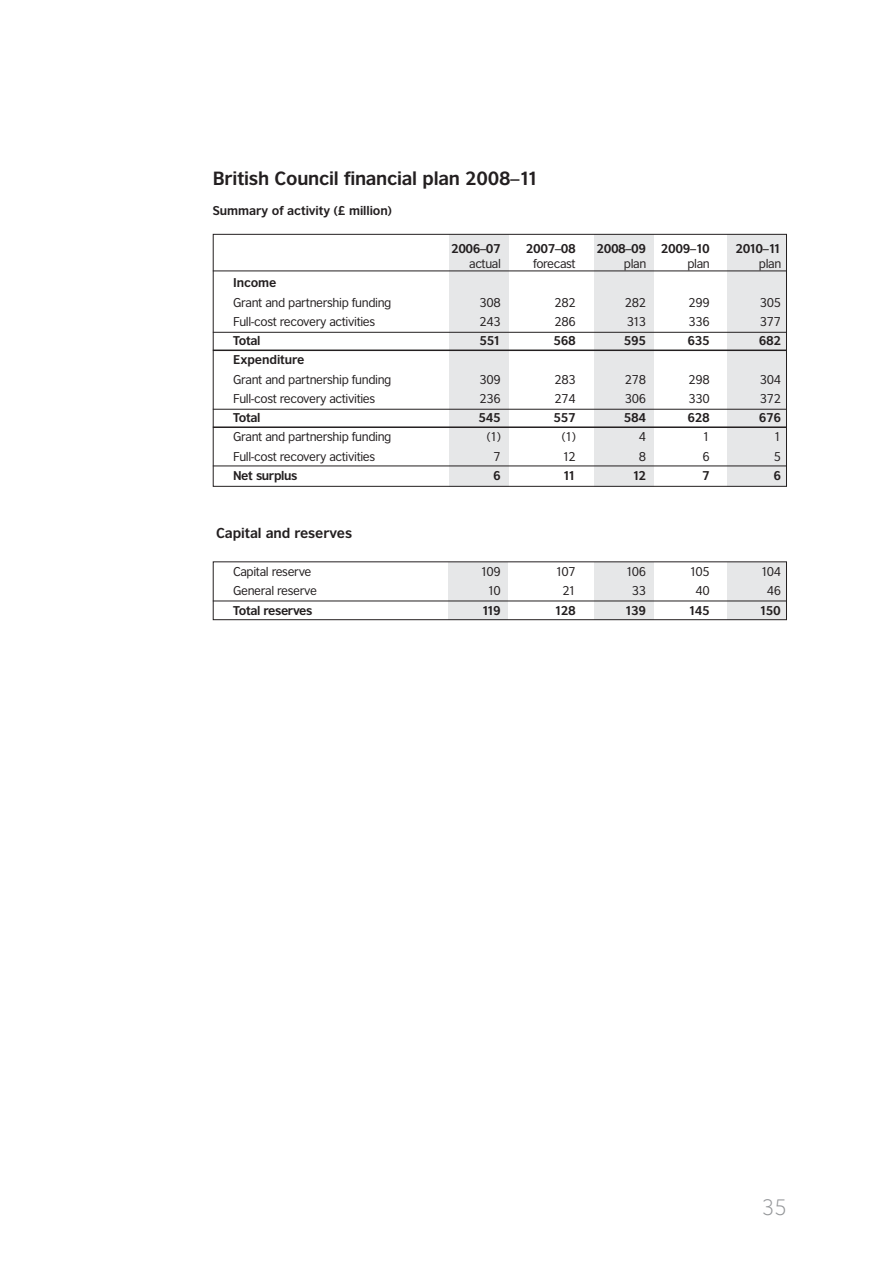
<style>
.page{position:relative;width:892px;height:1262px;background:#fff}
.page>*{position:absolute;margin:0;border:0;box-sizing:border-box;transform-origin:0 0}
.t1{font:300 21px "British Council Sans";color:#939598}
.t2{font:700 18px "British Council Sans";letter-spacing:-.015em;color:#231f20}
.t3{font:700 13.5px "British Council Sans";letter-spacing:-.005em;color:#231f20}
.t4{font:12px "British Council Sans";letter-spacing:-.03em;color:#231f20}
.t5{font:700 12px "British Council Sans";letter-spacing:-.03em;color:#231f20}
.t6{font:700 12px "British Council Sans";letter-spacing:-.005em;color:#231f20}
</style>
<div class="page">
<svg style="left:212px;top:234px;width:575px;height:386px"></svg>
<h2 class="t2" style="left:213px;top:170px;width:328px">British Council financial plan 2008–11</h2>
<p class="t6" style="left:213px;top:205px;width:180px">Summary of activity (£ million)</p>
<p class="t5" style="left:451px;top:243px;width:51px">2006–07</p>
<p class="t5" style="left:526px;top:243px;width:51px">2007–08</p>
<p class="t5" style="left:596px;top:243px;width:115px">2008–09 2009–10</p>
<p class="t5" style="left:735px;top:243px;width:47px">2010–11</p>
<p class="t4" style="left:469px;top:258px;width:33px">actual</p>
<p class="t4" style="left:533px;top:258px;width:44px">forecast</p>
<p class="t4" style="left:624px;top:258px;width:24px">plan</p>
<p class="t4" style="left:687px;top:258px;width:24px">plan</p>
<p class="t4" style="left:759px;top:258px;width:24px">plan</p>
<p class="t5" style="left:233px;top:277px;width:45px">Income</p>
<p class="t4" style="left:233px;top:296px;width:160px">Grant and partnership funding</p>
<p class="t4" style="left:480px;top:296px;width:23px">308</p>
<p class="t4" style="left:554px;top:296px;width:23px">282</p>
<p class="t4" style="left:625px;top:296px;width:23px">282</p>
<p class="t4" style="left:688px;top:296px;width:23px">299</p>
<p class="t4" style="left:760px;top:296px;width:23px">305</p>
<p class="t4" style="left:233px;top:316px;width:144px">Full-cost recovery activities</p>
<p class="t4" style="left:480px;top:316px;width:23px">243</p>
<p class="t4" style="left:554px;top:316px;width:23px">286</p>
<p class="t4" style="left:627px;top:316px;width:21px">313</p>
<p class="t4" style="left:688px;top:316px;width:23px">336</p>
<p class="t4" style="left:760px;top:316px;width:23px">377</p>
<p class="t5" style="left:233px;top:335px;width:29px">Total</p>
<p class="t5" style="left:480px;top:335px;width:23px">551</p>
<p class="t5" style="left:553px;top:335px;width:24px">568</p>
<p class="t5" style="left:624px;top:335px;width:24px">595</p>
<p class="t5" style="left:687px;top:335px;width:24px">635</p>
<p class="t5" style="left:759px;top:335px;width:24px">682</p>
<p class="t6" style="left:233px;top:354px;width:73px">Expenditure</p>
<p class="t4" style="left:233px;top:373px;width:160px">Grant and partnership funding</p>
<p class="t4" style="left:480px;top:373px;width:23px">309</p>
<p class="t4" style="left:554px;top:373px;width:23px">283</p>
<p class="t4" style="left:625px;top:373px;width:23px">278</p>
<p class="t4" style="left:688px;top:373px;width:23px">298</p>
<p class="t4" style="left:760px;top:373px;width:23px">304</p>
<p class="t4" style="left:233px;top:393px;width:144px">Full-cost recovery activities</p>
<p class="t4" style="left:480px;top:393px;width:23px">236</p>
<p class="t4" style="left:554px;top:393px;width:23px">274</p>
<p class="t4" style="left:625px;top:393px;width:23px">306</p>
<p class="t4" style="left:688px;top:393px;width:23px">330</p>
<p class="t4" style="left:760px;top:393px;width:23px">372</p>
<p class="t5" style="left:233px;top:412px;width:29px">Total</p>
<p class="t5" style="left:479px;top:412px;width:24px">545</p>
<p class="t5" style="left:553px;top:412px;width:24px">557</p>
<p class="t5" style="left:624px;top:412px;width:24px">584</p>
<p class="t5" style="left:687px;top:412px;width:24px">628</p>
<p class="t5" style="left:759px;top:412px;width:24px">676</p>
<p class="t4" style="left:233px;top:431px;width:160px">Grant and partnership funding</p>
<p class="t4" style="left:487px;top:431px;width:16px">(1)</p>
<p class="t4" style="left:562px;top:431px;width:16px">(1)</p>
<p class="t4" style="left:639px;top:431px;width:9px">4</p>
<p class="t4" style="left:702px;top:431px;width:9px">1</p>
<p class="t4" style="left:774px;top:431px;width:9px">1</p>
<p class="t4" style="left:233px;top:450px;width:144px">Full-cost recovery activities</p>
<p class="t4" style="left:494px;top:450px;width:9px">7</p>
<p class="t4" style="left:562px;top:450px;width:15px">12</p>
<p class="t4" style="left:639px;top:450px;width:9px">8</p>
<p class="t4" style="left:702px;top:450px;width:9px">6</p>
<p class="t4" style="left:774px;top:450px;width:9px">5</p>
<p class="t5" style="left:233px;top:470px;width:66px">Net surplus</p>
<p class="t5" style="left:493px;top:470px;width:9px">6</p>
<p class="t5" style="left:563px;top:470px;width:14px">11</p>
<p class="t5" style="left:632px;top:470px;width:15px">12</p>
<p class="t5" style="left:702px;top:470px;width:9px">7</p>
<p class="t5" style="left:774px;top:470px;width:9px">6</p>
<p class="t3" style="left:216px;top:526px;width:138px">Capital and reserves</p>
<p class="t4" style="left:233px;top:566px;width:80px">Capital reserve</p>
<p class="t4" style="left:481px;top:566px;width:22px">109</p>
<p class="t4" style="left:555px;top:566px;width:22px">107</p>
<p class="t4" style="left:626px;top:566px;width:22px">106</p>
<p class="t4" style="left:689px;top:566px;width:22px">105</p>
<p class="t4" style="left:761px;top:566px;width:22px">104</p>
<p class="t4" style="left:233px;top:585px;width:85px">General reserve</p>
<p class="t4" style="left:488px;top:585px;width:15px">10</p>
<p class="t4" style="left:562px;top:585px;width:15px">21</p>
<p class="t4" style="left:632px;top:585px;width:16px">33</p>
<p class="t4" style="left:695px;top:585px;width:16px">40</p>
<p class="t4" style="left:767px;top:585px;width:16px">46</p>
<p class="t5" style="left:233px;top:604px;width:81px">Total reserves</p>
<p class="t5" style="left:482px;top:604px;width:21px">119</p>
<p class="t5" style="left:554px;top:604px;width:23px">128</p>
<p class="t5" style="left:625px;top:604px;width:23px">139</p>
<p class="t5" style="left:688px;top:604px;width:23px">145</p>
<p class="t5" style="left:759px;top:604px;width:23px">150</p>
<h1 class="t1" style="left:762px;top:1197px;width:27px">35</h1>
</div>
